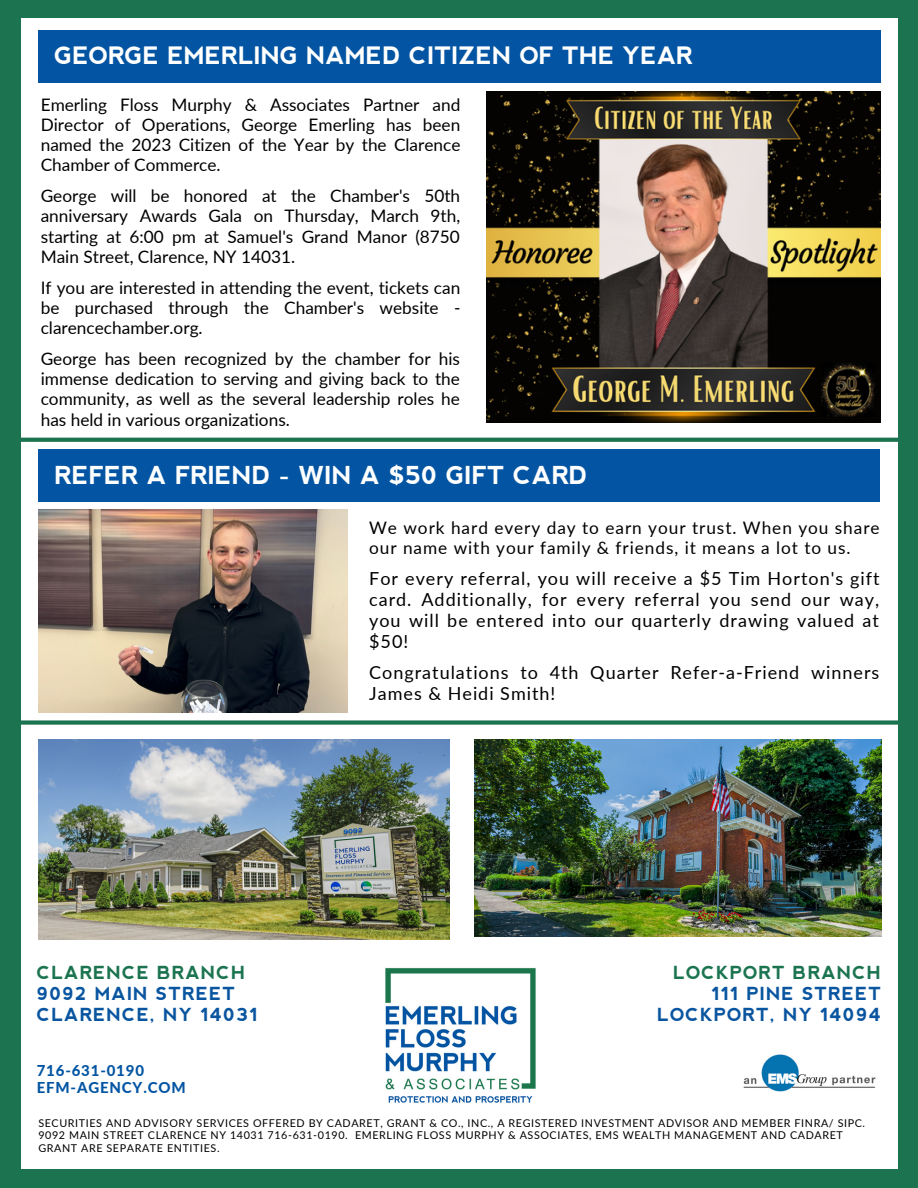
<style>
.page{position:relative;width:918px;height:1188px;background:#1b744f}
.page>*{position:absolute;margin:0;border:0;box-sizing:border-box;transform-origin:0 0}
.t1{font:700 24.75px "Nevis";color:#fff}
.t2{font:700 24px "Nevis";color:#fff}
.t3{font:18px/21px "Lato";letter-spacing:.055em;color:#000;text-align:justify}
.t4{font:700 18px/21.3px "Nevis";letter-spacing:.055em;color:#0955a0;text-align:right}
.t5{font:700 18px "Nevis";letter-spacing:.055em;color:#1b744f}
.t6{font:17.25px/20.2px "Lato";color:#000;text-align:justify}
.t7{font:17.25px/20.2px "Lato";letter-spacing:.055em;color:#000}
.t8{font:800 15px/16.8px "Lato";letter-spacing:.055em;color:#0355a3}
.t9{font:10.8px/12.6px "Lato";letter-spacing:.055em;color:#000}
</style>
<div class="page">
<div style="left:21px;top:18px;width:876px;height:1151px;background:#fff"></div>
<img style="left:38px;top:510px;width:310px;height:202px">
<img style="left:385px;top:967px;width:151px;height:136px">
<svg style="left:21px;top:438px;width:877px;height:4px;background:#237955"></svg>
<img style="left:743px;top:1054px;width:133px;height:38px">
<svg style="left:21px;top:720px;width:877px;height:5px;background:#3e8969"></svg>
<div style="left:38px;top:30px;width:843px;height:52px;background:#0355a3"></div>
<img style="left:38px;top:740px;width:411px;height:200px">
<img style="left:474px;top:740px;width:407px;height:196px">
<div style="left:38px;top:449px;width:842px;height:53px;background:#0355a3"></div>
<img style="left:487px;top:92px;width:393px;height:331px">
<h2 class="t2" style="left:55px;top:42px;width:640px">GEORGE EMERLING NAMED CITIZEN OF THE YEAR</h2>
<p class="t6" style="left:41px;top:94px;width:421px">Emerling Floss Murphy &amp; Associates Partner and Director of Operations, George Emerling has been named the 2023 Citizen of the Year by the Clarence Chamber of Commerce.</p>
<p class="t6" style="left:41px;top:185px;width:421px">George will be honored at the Chamber's 50th anniversary Awards Gala on Thursday, March 9th, starting at 6:00 pm at Samuel's Grand Manor (8750<br>Main Street, Clarence, NY 14031.</p>
<p class="t6" style="left:41px;top:277px;width:421px">If you are interested in attending the event, tickets can be purchased through the Chamber's website - clarencechamber.org.</p>
<p class="t6" style="left:41px;top:348px;width:421px">George has been recognized by the chamber for his immense dedication to serving and giving back to the community, as well as the several leadership roles he has held in various organizations.</p>
<h1 class="t1" style="left:55px;top:461px;width:535px">REFER A FRIEND - WIN A $50 GIFT CARD</h1>
<p class="t7" style="left:369px;top:517px;width:512px">We work hard every day to earn your trust. When you share our name with your family &amp; friends, it means a lot to us.</p>
<p class="t3" style="left:369px;top:568px;width:512px">For every referral, you will receive a $5 Tim Horton's gift card. Additionally, for every referral you send our way, you will be entered into our quarterly drawing valued at $50!</p>
<p class="t3" style="left:369px;top:662px;width:512px">Congratulations to 4th Quarter Refer-a-Friend winners<br>James &amp; Heidi Smith!</p>
<p class="t5" style="left:37px;top:962px;width:210px">CLARENCE BRANCH</p>
<p class="t4" style="left:37px;top:983px;width:223px;text-align:left">9092 MAIN STREET<br>CLARENCE, NY 14031</p>
<p class="t8" style="left:37px;top:1062px;width:150px">716-631-0190<br>EFM-AGENCY.COM</p>
<p class="t5" style="left:673px;top:962px;width:210px">LOCKPORT BRANCH</p>
<p class="t4" style="left:657px;top:983px;width:226px">111 PINE STREET<br>LOCKPORT, NY 14094</p>
<p class="t9" style="left:38px;top:1116px;width:828px">SECURITIES AND ADVISORY SERVICES OFFERED BY CADARET, GRANT &amp; CO., INC., A REGISTERED INVESTMENT ADVISOR AND MEMBER FINRA/ SIPC.<br>9092 MAIN STREET CLARENCE NY 14031 716-631-0190. EMERLING FLOSS MURPHY &amp; ASSOCIATES, EMS WEALTH MANAGEMENT AND CADARET<br>GRANT ARE SEPARATE ENTITIES.</p>
</div>
